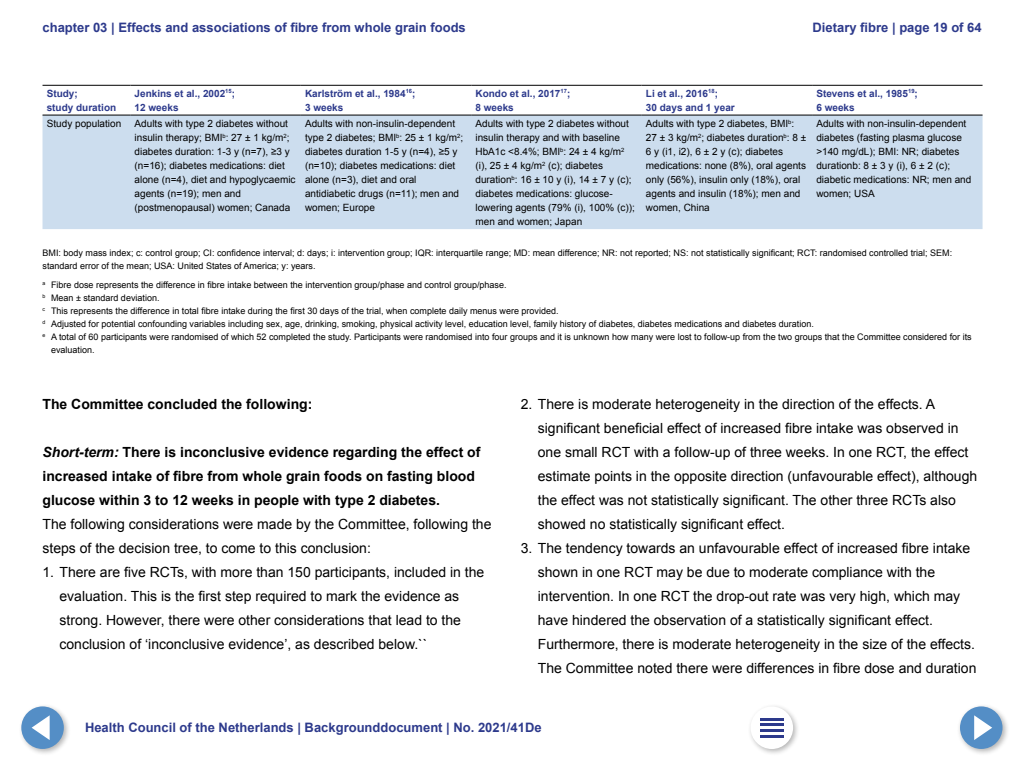
<style>
.page{position:relative;width:1024px;height:768px;background:#fff}
.page>*{position:absolute;margin:0;border:0;box-sizing:border-box;transform-origin:0 0}
.Plat_z_ruimte{font:14px/24px "Arial";color:#000}
.Plat_z_ruimte-2{font:700 14px/24px "Arial";color:#000}
.Kop_z_nr_vet{font:700 14px "Arial";color:#000}
.t1{font:700 13px "Arial";color:#2d3a8c}
.Tabeltekst{font:10px/14px "Arial";color:#000}
.Tabeltekst_Vet{font:700 10px "Arial";color:#2d3a8c}
.TableFootnote{font:9px/13px "Arial";color:#000}
.Brontekst{font:9px/13px "Arial";color:#000}
.s1{font-style:italic}
</style>
<div class="page">
<svg style="left:43px;top:114px;width:940px;height:1px"></svg>
<div style="left:43px;top:116px;width:940px;height:113px;background:#cde"></div>
<hr style="left:43px;top:85px;width:87px;height:1px;background:#000">
<hr style="left:130px;top:85px;width:171px;height:1px;background:#000">
<hr style="left:301px;top:85px;width:170px;height:1px;background:#000">
<hr style="left:471px;top:85px;width:171px;height:1px;background:#000">
<hr style="left:642px;top:85px;width:170px;height:1px;background:#000">
<hr style="left:812px;top:85px;width:171px;height:1px;background:#000">
<hr style="left:43px;top:115px;width:87px;height:1px;background:#000">
<hr style="left:130px;top:115px;width:171px;height:1px;background:#000">
<hr style="left:301px;top:115px;width:170px;height:1px;background:#000">
<hr style="left:471px;top:115px;width:171px;height:1px;background:#000">
<hr style="left:642px;top:115px;width:170px;height:1px;background:#000">
<hr style="left:812px;top:115px;width:171px;height:1px;background:#000">
<div style="left:18px;top:703px;width:53px;height:53px;background:#000;opacity:.3"></div>
<div style="left:21px;top:706px;width:43px;height:43px;background:#548ec6;border-radius:50%"></div>
<svg style="left:32px;top:715px;width:18px;height:25px"></svg>
<div style="left:747px;top:703px;width:53px;height:53px;background:#000;opacity:.3"></div>
<div style="left:751px;top:707px;width:42px;height:42px;background:#fff;border-radius:50%"></div>
<hr style="left:760px;top:718px;width:24px;height:2px;background:#2d3a8c">
<hr style="left:760px;top:724px;width:24px;height:2px;background:#2d3a8c">
<hr style="left:760px;top:730px;width:24px;height:2px;background:#2d3a8c">
<hr style="left:760px;top:735px;width:24px;height:2px;background:#2d3a8c">
<div style="left:957px;top:703px;width:53px;height:53px;background:#000;opacity:.3"></div>
<div style="left:960px;top:706px;width:43px;height:43px;background:#548ec6;border-radius:50%"></div>
<svg style="left:974px;top:715px;width:18px;height:25px"></svg>
<p class="t1" style="left:43px;top:19px;width:425px">chapter 03 | Effects and associations of fibre from whole grain foods</p>
<p class="t1" style="left:813px;top:19px;width:171px">Dietary fibre | page 19 of 64</p>
<p class="Tabeltekst_Vet" style="left:47px;top:87px;width:33px">Study;</p>
<p class="Tabeltekst_Vet" style="left:47px;top:101px;width:71px">study duration</p>
<p class="Tabeltekst_Vet" style="left:135px;top:87px;width:102px">Jenkins et al., 2002<sup>15</sup>;</p>
<p class="Tabeltekst_Vet" style="left:135px;top:101px;width:45px">12 weeks</p>
<p class="Tabeltekst_Vet" style="left:305px;top:87px;width:112px">Karlström et al., 1984<sup>16</sup>;</p>
<p class="Tabeltekst_Vet" style="left:305px;top:101px;width:40px">3 weeks</p>
<p class="Tabeltekst_Vet" style="left:476px;top:87px;width:96px">Kondo et al., 2017<sup>17</sup>;</p>
<p class="Tabeltekst_Vet" style="left:476px;top:101px;width:40px">8 weeks</p>
<p class="Tabeltekst_Vet" style="left:646px;top:87px;width:74px">Li et al., 2016<sup>18</sup>;</p>
<p class="Tabeltekst_Vet" style="left:646px;top:101px;width:90px">30 days and 1 year</p>
<p class="Tabeltekst_Vet" style="left:816px;top:87px;width:103px">Stevens et al., 1985<sup>19</sup>;</p>
<p class="Tabeltekst_Vet" style="left:816px;top:101px;width:40px">6 weeks</p>
<p class="Tabeltekst" style="left:47px;top:116px;width:76px">Study population</p>
<p class="Tabeltekst" style="left:135px;top:116px;width:162px">Adults with type 2 diabetes without insulin therapy; BMI<sup>b</sup>: 27 ± 1 kg/m<sup>2</sup>; diabetes duration: 1-3 y (n=7), ≥3 y (n=16); diabetes medications: diet alone (n=4), diet and hypoglycaemic agents (n=19); men and (postmenopausal) women; Canada</p>
<p class="Tabeltekst" style="left:305px;top:116px;width:160px">Adults with non-insulin-dependent type 2 diabetes; BMI<sup>b</sup>: 25 ± 1 kg/m<sup>2</sup>; diabetes duration 1-5 y (n=4), ≥5 y (n=10); diabetes medications: diet alone (n=3), diet and oral antidiabetic drugs (n=11); men and women; Europe</p>
<p class="Tabeltekst" style="left:476px;top:116px;width:161px">Adults with type 2 diabetes without insulin therapy and with baseline<br>HbA1c &lt;8.4%; BMI<sup>b</sup>: 24 ± 4 kg/m<sup>2 </sup>(i), 25 ± 4 kg/m<sup>2</sup> (c); diabetes duration<sup>b</sup>: 16 ± 10 y (i), 14 ± 7 y (c); diabetes medications: glucose&shy;lowering agents (79% (i), 100% (c)); men and women; Japan</p>
<p class="Tabeltekst" style="left:646px;top:116px;width:162px">Adults with type 2 diabetes, BMI<sup>b</sup>:<br>27 ± 3 kg/m<sup>2</sup>; diabetes duration<sup>b</sup>: 8 ±<br>6 y (i1, i2), 6 ± 2 y (c); diabetes medications: none (8%), oral agents only (56%), insulin only (18%), oral agents and insulin (18%); men and women, China</p>
<p class="Tabeltekst" style="left:816px;top:116px;width:157px">Adults with non-insulin-dependent diabetes (fasting plasma glucose &gt;140 mg/dL); BMI: NR; diabetes durationb: 8 ± 3 y (i), 6 ± 2 (c); diabetic medications: NR; men and women; USA</p>
<p class="Brontekst" style="left:43px;top:247px;width:911px">BMI: body mass index; c: control group; CI: confidence interval; d: days; i: intervention group; IQR: interquartile range; MD: mean difference; NR: not reported; NS: not statistically significant; RCT: randomised controlled trial; SEM: standard error of the mean; USA: United States of America; y: years.</p>
<p class="TableFootnote" style="left:43px;top:278px;width:466px"><sup>a</sup> Fibre dose represents the difference in fibre intake between the intervention group/phase and control group/phase.</p>
<p class="TableFootnote" style="left:43px;top:291px;width:118px"><sup>b</sup> Mean ± standard deviation.</p>
<p class="TableFootnote" style="left:43px;top:304px;width:518px"><sup>c</sup> This represents the difference in total fibre intake during the first 30 days of the trial, when complete daily menus were provided.</p>
<p class="TableFootnote" style="left:43px;top:317px;width:773px"><sup>d</sup> Adjusted for potential confounding variables including sex, age, drinking, smoking, physical activity level, education level, family history of diabetes, diabetes medications and diabetes duration.</p>
<p class="TableFootnote" style="left:51px;top:330px;width:922px;text-indent:-9px"><sup>e</sup> A total of 60 participants were randomised of which 52 completed the study. Participants were randomised into four groups and it is unknown how many were lost to follow-up from the two groups that the Committee considered for its evaluation.</p>
<h2 class="Kop_z_nr_vet" style="left:43px;top:395px;width:271px">The Committee concluded the following:</h2>
<p class="Plat_z_ruimte-2" style="left:43px;top:441px;width:440px"><span class="s1">Short-term:</span> There is inconclusive evidence regarding the effect of increased intake of fibre from whole grain foods on fasting blood glucose within 3 to 12 weeks in people with type 2 diabetes.</p>
<p class="Plat_z_ruimte" style="left:43px;top:512px;width:450px">The following considerations were made by the Committee, following the steps of the decision tree, to come to this conclusion:</p>
<p class="Plat_z_ruimte" style="left:60px;top:560px;width:426px;text-indent:-17px">1. There are five RCTs, with more than 150 participants, included in the evaluation. This is the first step required to mark the evidence as strong. However, there were other considerations that lead to the conclusion of ‘inconclusive evidence’, as described below.``</p>
<p class="Plat_z_ruimte" style="left:538px;top:392px;width:441px;text-indent:-17px">2. There is moderate heterogeneity in the direction of the effects. A significant beneficial effect of increased fibre intake was observed in one small RCT with a follow-up of three weeks. In one RCT, the effect estimate points in the opposite direction (unfavourable effect), although the effect was not statistically significant. The other three RCTs also showed no statistically significant effect.</p>
<p class="Plat_z_ruimte" style="left:538px;top:536px;width:440px;text-indent:-17px">3. The tendency towards an unfavourable effect of increased fibre intake shown in one RCT may be due to moderate compliance with the intervention. In one RCT the drop-out rate was very high, which may have hindered the observation of a statistically significant effect.<br>Furthermore, there is moderate heterogeneity in the size of the effects.<br>The Committee noted there were differences in fibre dose and duration</p>
<p class="t1" style="left:85px;top:719px;width:458px">Health Council of the Netherlands | Backgrounddocument | No. 2021/41De</p>
</div>
